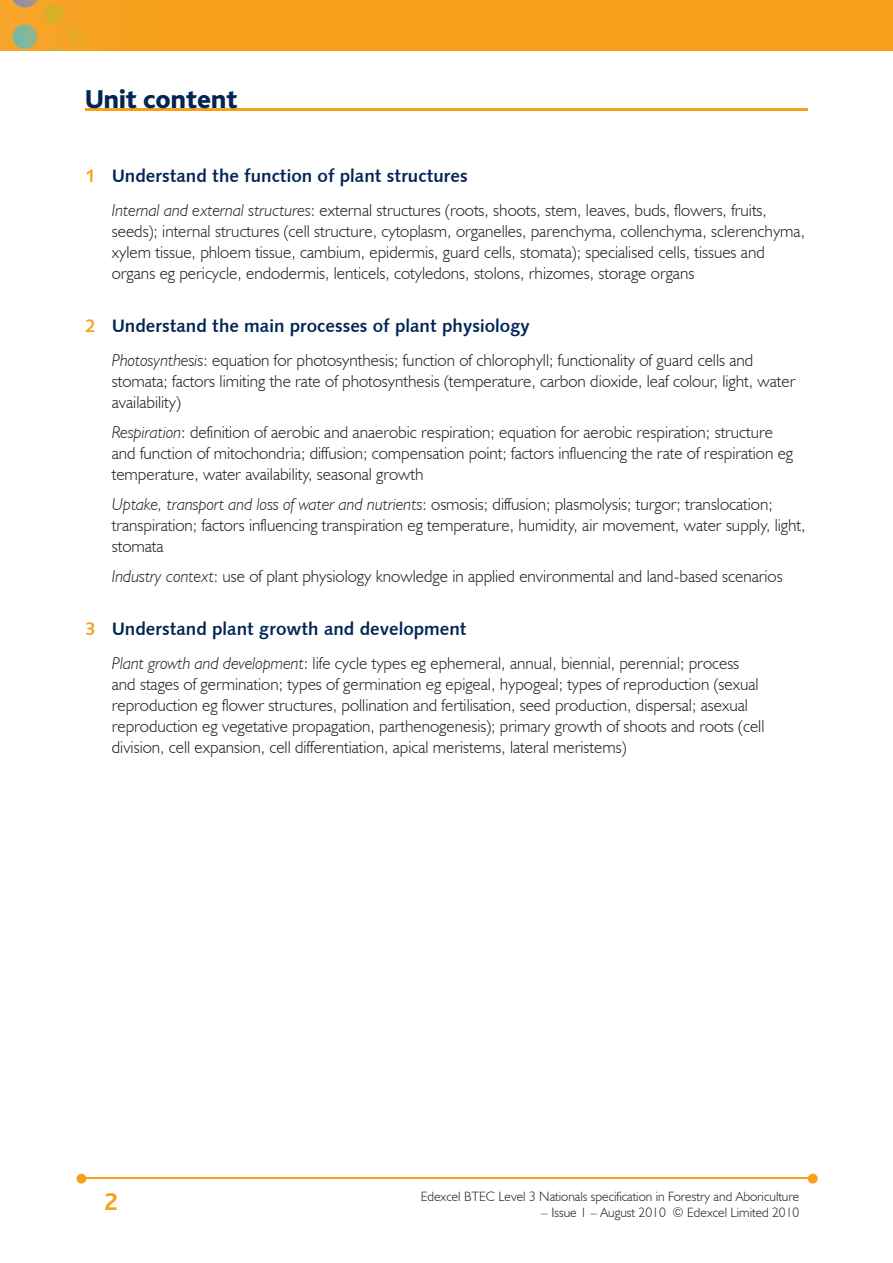
<style>
.page{position:relative;width:893px;height:1263px;background:#fff}
.page>*{position:absolute;margin:0;border:0;box-sizing:border-box;transform-origin:0 0}
.t1{font:800 27px "Bliss";color:#002556}
.t2{font:700 25.5px "Bliss";color:#f6a01b}
.t3{font:18px "Humanist 531 BT Bold A";color:#002556}
.t4{font:300 17.25px/21px "Humanist 521 BT";color:#231f20}
.t5{font:300 13.5px "Humanist 521 BT";color:#231f20}
.s1{color:#f6a01b}
.s2{font-style:italic}
</style>
<div class="page">
<img style="left:0;top:0;width:893px;height:51px">
<hr style="left:82px;top:1178px;width:728px;height:1px;background:#f6a01b">
<svg style="left:808px;top:1174px;width:10px;height:9px"></svg>
<svg style="left:77px;top:1174px;width:9px;height:9px"></svg>
<hr style="left:85px;top:108px;width:723px;height:2px;background:#f6a01b">
<h1 class="t1" style="left:85px;top:85px;width:154px">Unit content</h1>
<p class="t3" style="left:85px;top:164px;width:384px"><span class="s1">1</span> Understand the function of plant structures</p>
<p class="t4" style="left:112px;top:199px;width:695px"><span class="s2">Internal and external structures</span>: external structures (roots, shoots, stem, leaves, buds, flowers, fruits, seeds); internal structures (cell structure, cytoplasm, organelles, parenchyma, collenchyma, sclerenchyma, xylem tissue, phloem tissue, cambium, epidermis, guard cells, stomata); specialised cells, tissues and organs eg pericycle, endodermis, lenticels, cotyledons, stolons, rhizomes, storage organs</p>
<p class="t3" style="left:85px;top:314px;width:446px"><span class="s1">2</span> Understand the main processes of plant physiology</p>
<p class="t4" style="left:112px;top:349px;width:685px"><span class="s2">Photosynthesis</span>: equation for photosynthesis; function of chlorophyll; functionality of guard cells and stomata; factors limiting the rate of photosynthesis (temperature, carbon dioxide, leaf colour, light, water availability)</p>
<p class="t4" style="left:112px;top:421px;width:683px"><span class="s2">Respiration</span>: definition of aerobic and anaerobic respiration; equation for aerobic respiration; structure and function of mitochondria; diffusion; compensation point; factors influencing the rate of respiration eg temperature, water availability, seasonal growth</p>
<p class="t4" style="left:112px;top:493px;width:695px"><span class="s2">Uptake, transport and loss of water and nutrients</span>: osmosis; diffusion; plasmolysis; turgor; translocation; transpiration; factors influencing transpiration eg temperature, humidity, air movement, water supply, light, stomata</p>
<p class="t4" style="left:112px;top:565px;width:672px"><span class="s2">Industry context</span>: use of plant physiology knowledge in applied environmental and land-based scenarios</p>
<p class="t3" style="left:85px;top:617px;width:383px"><span class="s1">3</span> Understand plant growth and development</p>
<p class="t4" style="left:112px;top:652px;width:654px"><span class="s2">Plant growth and development</span>: life cycle types eg ephemeral, annual, biennial, perennial; process and stages of germination; types of germination eg epigeal, hypogeal; types of reproduction (sexual reproduction eg flower structures, pollination and fertilisation, seed production, dispersal; asexual reproduction eg vegetative propagation, parthenogenesis); primary growth of shoots and roots (cell division, cell expansion, cell differentiation, apical meristems, lateral meristems)</p>
<h2 class="t2" style="left:104px;top:1189px;width:15px">2</h2>
<p class="t5" style="left:421px;top:1188px;width:380px">Edexcel BTEC Level 3 Nationals specification in Forestry and Aboriculture</p>
<p class="t5" style="left:541px;top:1204px;width:260px">– Issue 1 – August 2010 © Edexcel Limited 2010</p>
</div>
